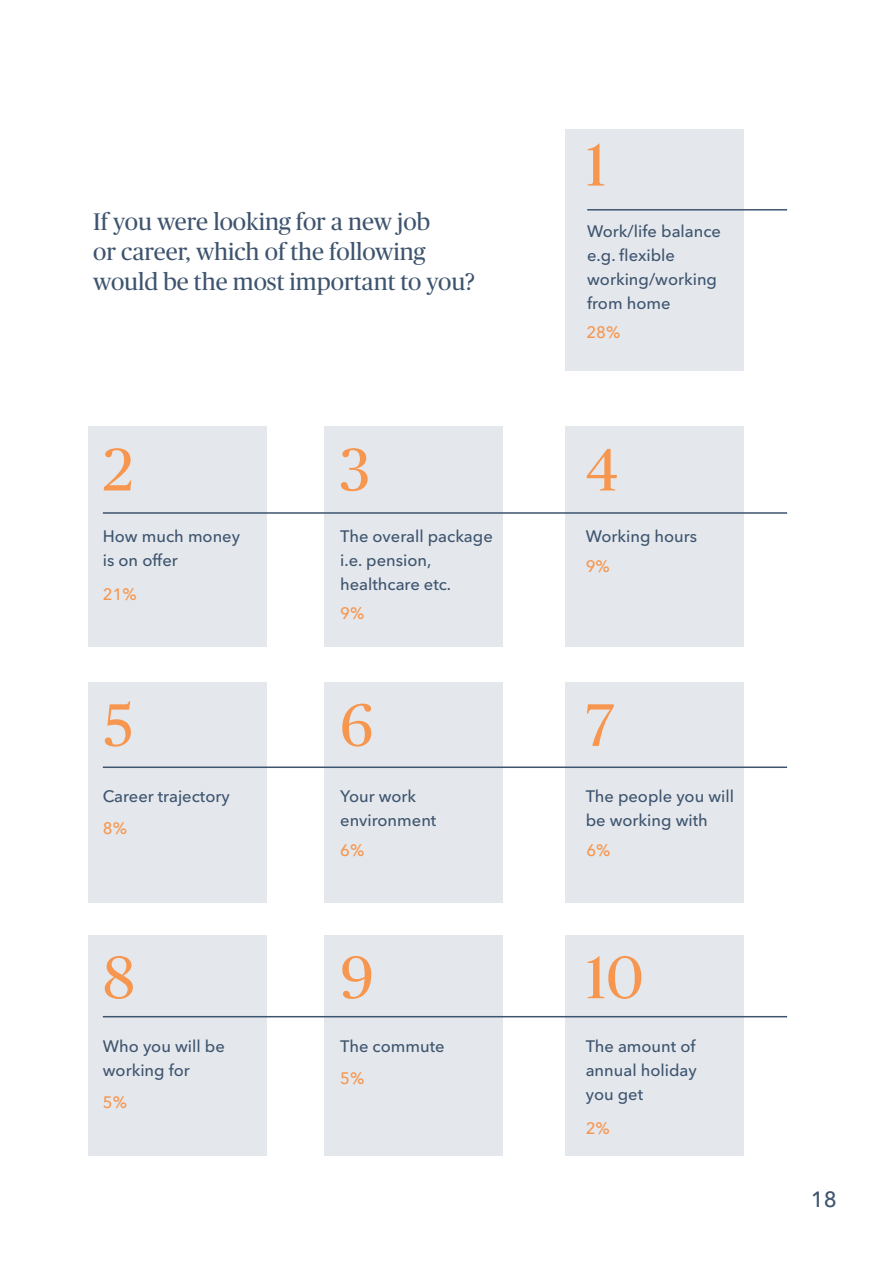
<style>
.page{position:relative;width:893px;height:1263px;background:#fff}
.page>*{position:absolute;margin:0;border:0;box-sizing:border-box;transform-origin:0 0}
.t1{font:60px "Publico";color:#f7964f}
.t2{font:24px/30px "Publico";color:#3e546e}
.t3{font:500 21.9px "Avenir Next LT Pro";color:#3f556f}
.t4{font:500 16.5px/24px "Avenir Next LT Pro";color:#3e546e}
.t5{font:500 16.5px "Avenir Next LT Pro";color:#f7964f}
</style>
<div class="page">
<div style="left:88px;top:426px;width:179px;height:221px;background:#e4e8ed"></div>
<div style="left:324px;top:426px;width:178px;height:221px;background:#e4e8ed"></div>
<div style="left:566px;top:426px;width:178px;height:221px;background:#e4e8ed"></div>
<div style="left:88px;top:682px;width:179px;height:221px;background:#e4e8ed"></div>
<div style="left:324px;top:682px;width:178px;height:221px;background:#e4e8ed"></div>
<div style="left:566px;top:682px;width:178px;height:221px;background:#e4e8ed"></div>
<div style="left:88px;top:935px;width:179px;height:221px;background:#e4e8ed"></div>
<div style="left:324px;top:935px;width:178px;height:221px;background:#e4e8ed"></div>
<div style="left:566px;top:935px;width:178px;height:221px;background:#e4e8ed"></div>
<div style="left:566px;top:129px;width:178px;height:241px;background:#e4e8ed"></div>
<hr style="left:103px;top:512px;width:684px;height:2px;background:#3e546e">
<hr style="left:103px;top:766px;width:684px;height:2px;background:#3e546e">
<hr style="left:103px;top:1016px;width:684px;height:1px;background:#3e546e">
<hr style="left:587px;top:209px;width:200px;height:2px;background:#3e546e">
<h2 class="t2" style="left:93px;top:206px;width:383px">If you were looking for a new job<br>or career, which of the following would be the most important to you?</h2>
<h1 class="t1" style="left:103px;top:436px;width:32px">2</h1>
<p class="t4" style="left:103px;top:524px;width:139px">How much money is on offer</p>
<p class="t5" style="left:103px;top:584px;width:35px">21%</p>
<h1 class="t1" style="left:103px;top:692px;width:32px">5</h1>
<p class="t4" style="left:103px;top:784px;width:128px">Career trajectory</p>
<p class="t5" style="left:103px;top:818px;width:26px">8%</p>
<h1 class="t1" style="left:103px;top:944px;width:33px">8</h1>
<p class="t4" style="left:103px;top:1034px;width:123px">Who you will be working for</p>
<p class="t5" style="left:103px;top:1092px;width:26px">5%</p>
<h1 class="t1" style="left:340px;top:436px;width:31px">3</h1>
<p class="t4" style="left:340px;top:524px;width:154px">The overall package i.e. pension, healthcare etc.</p>
<p class="t5" style="left:340px;top:603px;width:26px">9%</p>
<h1 class="t1" style="left:340px;top:692px;width:35px">6</h1>
<p class="t4" style="left:340px;top:784px;width:98px">Your work environment</p>
<p class="t5" style="left:340px;top:840px;width:26px">6%</p>
<h1 class="t1" style="left:340px;top:944px;width:35px">9</h1>
<p class="t4" style="left:340px;top:1034px;width:106px">The commute</p>
<p class="t5" style="left:340px;top:1069px;width:26px">5%</p>
<h1 class="t1" style="left:586px;top:131px;width:22px">1</h1>
<p class="t4" style="left:587px;top:219px;width:135px">Work/life balance e.g. flexible working/working from home</p>
<p class="t5" style="left:586px;top:322px;width:35px">28%</p>
<h1 class="t1" style="left:586px;top:436px;width:34px">4</h1>
<p class="t4" style="left:586px;top:524px;width:113px">Working hours</p>
<p class="t5" style="left:586px;top:556px;width:26px">9%</p>
<h1 class="t1" style="left:586px;top:692px;width:30px">7</h1>
<p class="t4" style="left:586px;top:784px;width:150px">The people you will be working with</p>
<p class="t5" style="left:586px;top:840px;width:26px">6%</p>
<h1 class="t1" style="left:586px;top:944px;width:59px">10</h1>
<p class="t4" style="left:586px;top:1034px;width:113px;text-align:justify">The amount of annual holiday you get</p>
<p class="t5" style="left:586px;top:1118px;width:26px">2%</p>
<h3 class="t3" style="left:811px;top:1186px;width:28px">18</h3>
</div>
